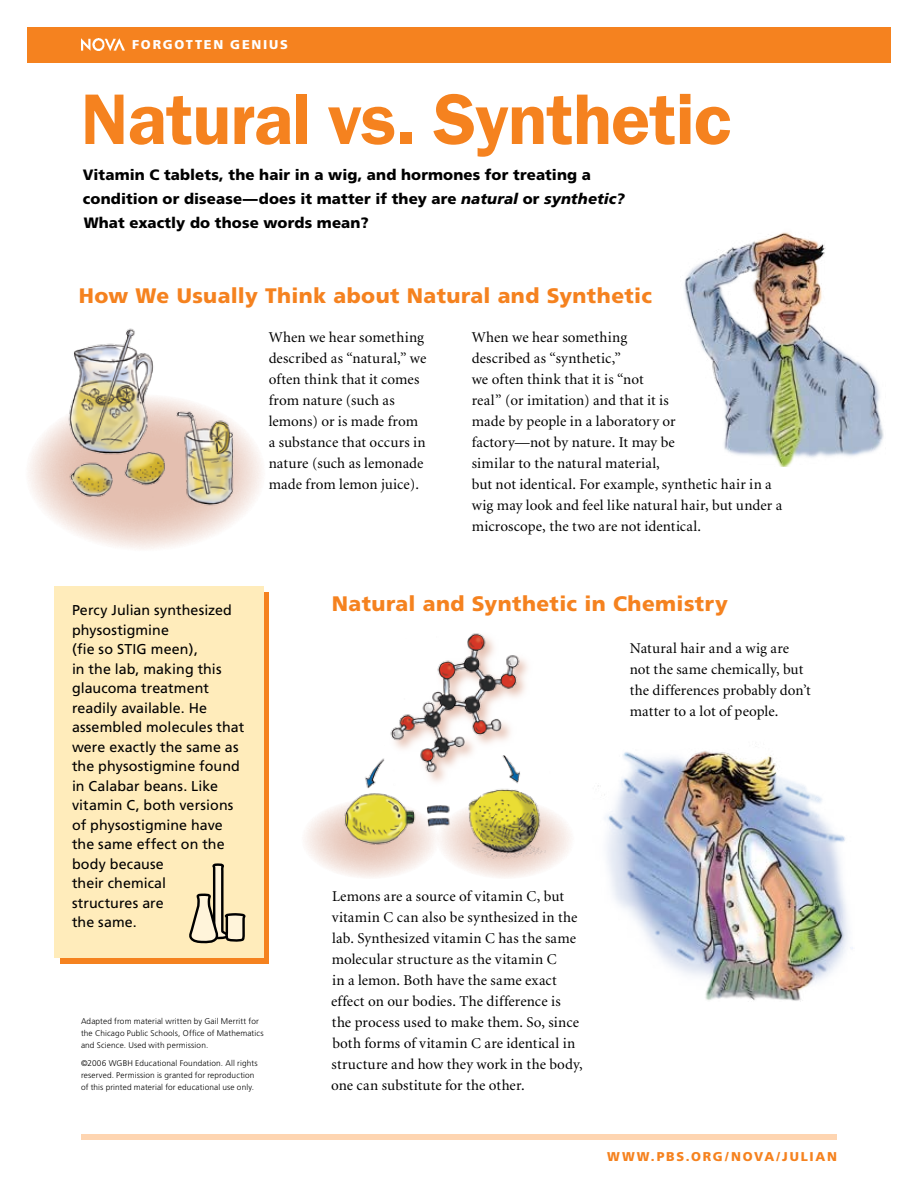
<style>
.page{position:relative;width:918px;height:1188px;background:#fff}
.page>*{position:absolute;margin:0;border:0;box-sizing:border-box;transform-origin:0 0}
.t1{font:600 72px "Franklin Gothic";letter-spacing:-.01em;color:#f5821f}
.t2{font:900 21px "Frutiger";letter-spacing:.02em;color:#f5821f}
.t3{font:15px/21px "Minion";letter-spacing:.01em;color:#000}
.t4{font:900 15px/24px "Frutiger";letter-spacing:.005em;color:#000}
.t5{font:14.25px/19.5px "Frutiger";letter-spacing:.005em;color:#000}
.t6{font:900 12.75px "Frutiger";letter-spacing:.135em;color:#f5821f}
.t7{font:900 12.75px "Frutiger";letter-spacing:.14em;color:#fff}
.t8{font:300 8.25px/12px "Frutiger";letter-spacing:.015em;color:#000}
.s1{font-style:italic}
</style>
<div class="page">
<div style="left:27px;top:27px;width:864px;height:36px;background:#f5821f"></div>
<div style="left:81px;top:1134px;width:756px;height:6px;background:#fed5b1"></div>
<img style="left:81px;top:38px;width:44px;height:12px">
<div style="left:26px;top:394px;width:240px;height:158px;background:#fcf7f6;border-radius:50%"></div>
<img style="left:684px;top:232px;width:200px;height:234px">
<img style="left:32px;top:328px;width:226px;height:215px">
<img style="left:598px;top:751px;width:255px;height:251px">
<svg style="left:302px;top:800px;width:138px;height:79px"></svg>
<img style="left:320px;top:758px;width:251px;height:120px">
<svg style="left:389px;top:660px;width:145px;height:127px"></svg>
<img style="left:384px;top:633px;width:140px;height:139px">
<div style="left:60px;top:592px;width:208px;height:372px;background:#f5821f"></div>
<div style="left:54px;top:586px;width:210px;height:372px;background:#ffecbb"></div>
<svg style="left:189px;top:863px;width:57px;height:81px"></svg>
<p class="t7" style="left:132px;top:37px;width:21px">FORGO</p>
<p class="t7" style="left:186px;top:37px;width:76px">TTEN GENIUS</p>
<h1 class="t1" style="left:81px;top:77px;width:653px">Natural vs. Synthetic</h1>
<p class="t4" style="left:83px;top:163px;width:544px">Vitamin C tablets, the hair in a wig, and hormones for treating a condition or disease—does it matter if they are <span class="s1">natural</span> or <span class="s1">synthetic?<br></span>What exactly do those words mean?</p>
<h2 class="t2" style="left:79px;top:283px;width:575px">How We Usually Think about Natural and Synthetic</h2>
<p class="t3" style="left:269px;top:327px;width:159px">When we hear something described as “natural,” we often think that it comes from nature (such as lemons) or is made from a substance that occurs in nature (such as lemonade made from lemon juice).</p>
<p class="t3" style="left:472px;top:327px;width:312px">When we hear something<br>described as “synthetic,”<br>we often think that it is “not<br>real” (or imitation) and that it is<br>made by people in a laboratory or<br>factory—not by nature. It may be<br>similar to the natural material,<br>but not identical. For example, synthetic hair in a wig may look and feel like natural hair, but under a microscope, the two are not identical.</p>
<p class="t5" style="left:72px;top:601px;width:174px">Percy Julian synthesized physostigmine<br>(fie so STIG meen),<br>in the lab, making this glaucoma treatment readily available. He assembled molecules that were exactly the same as the physostigmine found in Calabar beans. Like vitamin C, both versions of physostigmine have the same effect on the body because<br>their chemical<br>structures are<br>the same.</p>
<p class="t8" style="left:81px;top:1015px;width:184px">Adapted from material written by Gail Merritt for the Chicago Public Schools, Office of Mathematics and Science. Used with permission.</p>
<p class="t8" style="left:81px;top:1057px;width:178px">©2006 WGBH Educational Foundation. All rights reserved. Permission is granted for reproduction of this printed material for educational use only.</p>
<h2 class="t2" style="left:332px;top:591px;width:397px">Natural and Synthetic in Chemistry</h2>
<p class="t3" style="left:630px;top:638px;width:183px">Natural hair and a wig are not the same chemically, but the differences probably don’t matter to a lot of people.</p>
<p class="t3" style="left:331px;top:886px;width:253px">Lemons are a source of vitamin C, but vitamin C can also be synthesized in the lab. Synthesized vitamin C has the same molecular structure as the vitamin C<br>in a lemon. Both have the same exact effect on our bodies. The difference is the process used to make them. So, since both forms of vitamin C are identical in structure and how they work in the body, one can substitute for the other.</p>
<p class="t6" style="left:607px;top:1149px;width:231px">www.pbs.org/nova/julian</p>
</div>
